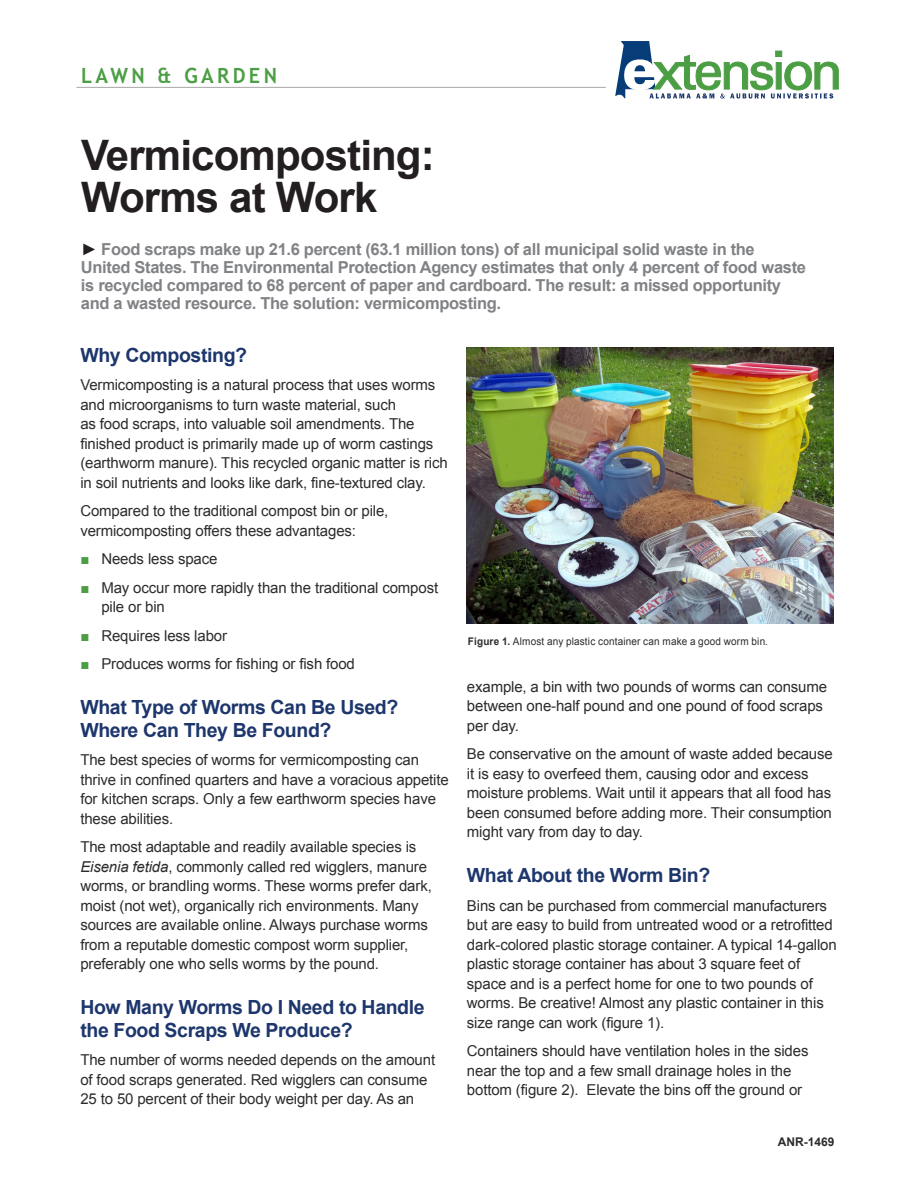
<style>
.page{position:relative;width:918px;height:1188px;background:#fff}
.page>*{position:absolute;margin:0;border:0;box-sizing:border-box;transform-origin:0 0}
.t1{font:700 42px/42px "Arial";letter-spacing:-.02em;color:#231f20}
.t2{font:700 21px "Trebuchet MS";letter-spacing:.17em;color:#4c9e45;scale:.95 1}
.t3{font:700 19.5px/22.5px "Arial";letter-spacing:-.02em;color:#1d366c}
.t4{font:700 16.5px/18px "Arial";letter-spacing:-.02em;color:#808285}
.t5{font:15px/19.5px "Arial";letter-spacing:-.01em;color:#2e2b2c}
.t6{font:700 12px "Arial";color:#2e2b2c}
.t7{font:10.5px "Arial";letter-spacing:.015em;color:#2e2b2c;scale:.95 1}
.s1{color:#231f20}
.s2{color:#4c9e45}
.s3{font-style:italic}
.s4{font-weight:700}
</style>
<div class="page">
<svg style="left:615px;top:41px;width:224px;height:58px"></svg>
<hr style="left:76px;top:87px;width:530px;height:1px;background:#231f20">
<img style="left:466px;top:348px;width:368px;height:275px">
<h2 class="t2" style="left:81px;top:62px;width:208px">LAWN &amp; GARDEN</h2>
<h1 class="t1" style="left:81px;top:135px;width:355px">Vermicomposting:<br>Worms at Work</h1>
<p class="t4" style="left:81px;top:241px;width:727px"><span class="s1">►</span> Food scraps make up 21.6 percent (63.1 million tons) of all municipal solid waste in the United States. The Environmental Protection Agency estimates that only 4 percent of food waste is recycled compared to 68 percent of paper and cardboard. The result: a missed opportunity and a wasted resource. The solution: vermicomposting.</p>
<h3 class="t3" style="left:80px;top:345px;width:168px">Why Composting?</h3>
<p class="t5" style="left:80px;top:376px;width:369px">Vermicomposting is a natural process that uses worms and microorganisms to turn waste material, such<br>as food scraps, into valuable soil amendments. The finished product is primarily made up of worm castings (earthworm manure). This recycled organic matter is rich in soil nutrients and looks like dark, fine-textured clay.</p>
<p class="t5" style="left:80px;top:502px;width:310px">Compared to the traditional compost bin or pile, vermicomposting offers these advantages:</p>
<p class="t5" style="left:80px;top:550px;width:139px"><span class="s2">■</span> Needs less space</p>
<p class="t5" style="left:101px;top:578px;width:338px;text-indent:-21px"><span class="s2">■</span> May occur more rapidly than the traditional compost pile or bin</p>
<p class="t5" style="left:80px;top:626px;width:148px"><span class="s2">■</span> Requires less labor</p>
<p class="t5" style="left:80px;top:655px;width:276px"><span class="s2">■</span> Produces worms for fishing or fish food</p>
<h3 class="t3" style="left:80px;top:697px;width:320px">What Type of Worms Can Be Used?<br>Where Can They Be Found?</h3>
<p class="t5" style="left:80px;top:751px;width:370px">The best species of worms for vermicomposting can thrive in confined quarters and have a voracious appetite for kitchen scraps. Only a few earthworm species have these abilities.</p>
<p class="t5" style="left:80px;top:838px;width:353px">The most adaptable and readily available species is <span class="s3">Eisenia fetida</span>, commonly called red wigglers, manure worms, or brandling worms. These worms prefer dark, moist (not wet), organically rich environments. Many sources are available online. Always purchase worms from a reputable domestic compost worm supplier, preferably one who sells worms by the pound.</p>
<h3 class="t3" style="left:80px;top:997px;width:346px">How Many Worms Do I Need to Handle the Food Scraps We Produce?</h3>
<p class="t5" style="left:80px;top:1051px;width:356px">The number of worms needed depends on the amount of food scraps generated. Red wigglers can consume<br>25 to 50 percent of their body weight per day. As an</p>
<p class="t7" style="left:468px;top:634px;width:317px"><span class="s4">Figure 1.</span> Almost any plastic container can make a good worm bin.</p>
<p class="t5" style="left:467px;top:677px;width:362px">example, a bin with two pounds of worms can consume between one-half pound and one pound of food scraps per day.</p>
<p class="t5" style="left:467px;top:744px;width:367px">Be conservative on the amount of waste added because it is easy to overfeed them, causing odor and excess moisture problems. Wait until it appears that all food has been consumed before adding more. Their consumption might vary from day to day.</p>
<h3 class="t3" style="left:467px;top:865px;width:245px">What About the Worm Bin?</h3>
<p class="t5" style="left:467px;top:896px;width:371px">Bins can be purchased from commercial manufacturers but are easy to build from untreated wood or a retrofitted dark-colored plastic storage container. A typical 14-gallon plastic storage container has about 3 square feet of space and is a perfect home for one to two pounds of worms. Be creative! Almost any plastic container in this size range can work (figure 1).</p>
<p class="t5" style="left:467px;top:1041px;width:343px">Containers should have ventilation holes in the sides near the top and a few small drainage holes in the bottom (figure 2). Elevate the bins off the ground or</p>
<p class="t6" style="left:778px;top:1134px;width:58px">ANR-1469</p>
</div>
